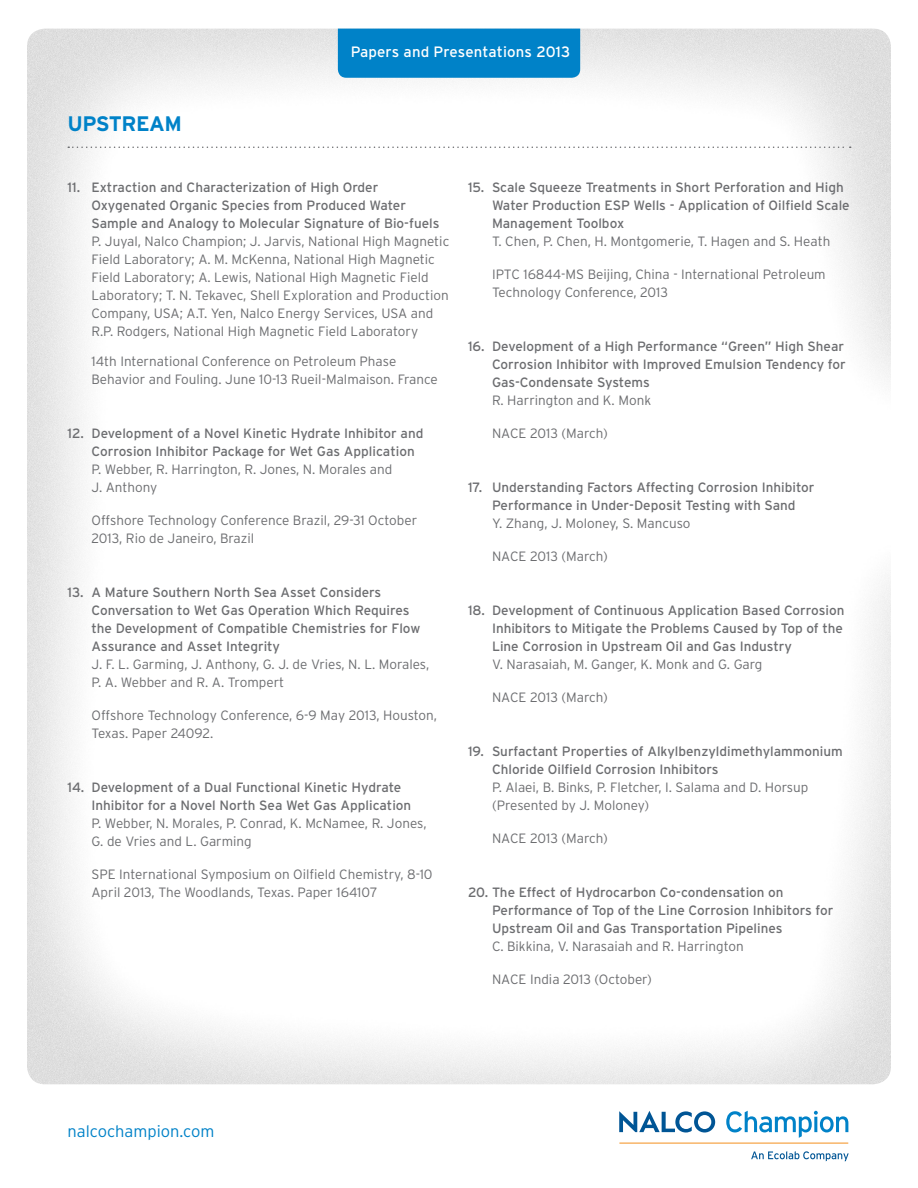
<style>
.page{position:relative;width:918px;height:1188px;background:#fff}
.page>*{position:absolute;margin:0;border:0;box-sizing:border-box;transform-origin:0 0}
.t1{font:700 21px "Interstate";letter-spacing:-.025em;color:#0082c8}
.t2{font:300 16.5px "Interstate";color:#0082c8}
.t3{font:15px "Interstate";letter-spacing:.01em;color:#fff}
.t4{font:300 13.5px/18px "Interstate";color:#6c6d70}
.t5{font:13.5px/18px "Interstate";color:#6c6d70}
</style>
<div class="page">
<img style="left:27px;top:29px;width:864px;height:1055px">
<svg style="left:726px;top:1111px;width:122px;height:27px"></svg>
<svg style="left:619px;top:1111px;width:96px;height:22px"></svg>
<hr style="left:619px;top:1143px;width:229px;height:1px;background:#f4901d">
<svg style="left:751px;top:1151px;width:98px;height:10px"></svg>
<div style="left:338px;top:29px;width:242px;height:49px;background:#0082c8"></div>
<svg style="left:68px;top:147px;width:783px;height:1px"></svg>
<h1 class="t1" style="left:68px;top:111px;width:116px">UPSTREAM</h1>
<p class="t3" style="left:351px;top:43px;width:221px">Papers and Presentations 2013</p>
<p class="t5" style="left:92px;top:178px;width:350px;text-indent:-24px">11. Extraction and Characterization of High Order<br>Oxygenated Organic Species from Produced Water<br>Sample and Analogy to Molecular Signature of Bio-fuels</p>
<p class="t4" style="left:92px;top:232px;width:359px">P. Juyal, Nalco Champion; J. Jarvis, National High Magnetic Field Laboratory; A. M. McKenna, National High Magnetic Field Laboratory; A. Lewis, National High Magnetic Field Laboratory; T. N. Tekavec, Shell Exploration and Production Company, USA; A.T. Yen, Nalco Energy Services, USA and R.P. Rodgers, National High Magnetic Field Laboratory</p>
<p class="t4" style="left:92px;top:352px;width:348px">14th International Conference on Petroleum Phase<br>Behavior and Fouling. June 10-13 Rueil-Malmaison. France</p>
<p class="t5" style="left:92px;top:424px;width:333px;text-indent:-24px">12. Development of a Novel Kinetic Hydrate Inhibitor and<br>Corrosion Inhibitor Package for Wet Gas Application</p>
<p class="t4" style="left:92px;top:460px;width:302px">P. Webber, R. Harrington, R. Jones, N. Morales and<br>J. Anthony</p>
<p class="t4" style="left:92px;top:511px;width:327px">Offshore Technology Conference Brazil, 29-31 October<br>2013, Rio de Janeiro, Brazil</p>
<p class="t5" style="left:92px;top:583px;width:330px;text-indent:-24px">13. A Mature Southern North Sea Asset Considers Conversation to Wet Gas Operation Which Requires the Development of Compatible Chemistries for Flow Assurance and Asset Integrity</p>
<p class="t4" style="left:92px;top:655px;width:339px">J. F. L. Garming, J. Anthony, G. J. de Vries, N. L. Morales,<br>P. A. Webber and R. A. Trompert</p>
<p class="t4" style="left:92px;top:706px;width:347px">Offshore Technology Conference, 6-9 May 2013, Houston,<br>Texas. Paper 24092.</p>
<p class="t5" style="left:92px;top:778px;width:321px;text-indent:-24px">14. Development of a Dual Functional Kinetic Hydrate<br>Inhibitor for a Novel North Sea Wet Gas Application</p>
<p class="t4" style="left:92px;top:814px;width:337px">P. Webber, N. Morales, P. Conrad, K. McNamee, R. Jones,<br>G. de Vries and L. Garming</p>
<p class="t4" style="left:92px;top:865px;width:343px">SPE International Symposium on Oilfield Chemistry, 8-10<br>April 2013, The Woodlands, Texas. Paper 164107</p>
<p class="t5" style="left:492px;top:178px;width:359px;text-indent:-24px">15. Scale Squeeze Treatments in Short Perforation and High<br>Water Production ESP Wells - Application of Oilfield Scale<br>Management Toolbox</p>
<p class="t4" style="left:492px;top:232px;width:340px">T. Chen, P. Chen, H. Montgomerie, T. Hagen and S. Heath</p>
<p class="t4" style="left:492px;top:265px;width:335px">IPTC 16844-MS Beijing, China - International Petroleum<br>Technology Conference, 2013</p>
<p class="t5" style="left:492px;top:337px;width:355px;text-indent:-24px">16. Development of a High Performance “Green” High Shear<br>Corrosion Inhibitor with Improved Emulsion Tendency for<br>Gas-Condensate Systems</p>
<p class="t4" style="left:492px;top:391px;width:161px">R. Harrington and K. Monk</p>
<p class="t4" style="left:492px;top:424px;width:117px">NACE 2013 (March)</p>
<p class="t5" style="left:468px;top:478px;width:348px;text-align:center">17. Understanding Factors Affecting Corrosion Inhibitor<br>Performance in Under-Deposit Testing with Sand</p>
<p class="t4" style="left:492px;top:514px;width:200px">Y. Zhang, J. Moloney, S. Mancuso</p>
<p class="t4" style="left:492px;top:547px;width:117px">NACE 2013 (March)</p>
<p class="t5" style="left:492px;top:601px;width:354px;text-align:justify;text-indent:-24px">18. Development of Continuous Application Based Corrosion Inhibitors to Mitigate the Problems Caused by Top of the Line Corrosion in Upstream Oil and Gas Industry</p>
<p class="t4" style="left:492px;top:655px;width:272px">V. Narasaiah, M. Ganger, K. Monk and G. Garg</p>
<p class="t4" style="left:492px;top:688px;width:117px">NACE 2013 (March)</p>
<p class="t5" style="left:492px;top:742px;width:352px;text-indent:-24px">19. Surfactant Properties of Alkylbenzyldimethylammonium<br>Chloride Oilfield Corrosion Inhibitors</p>
<p class="t4" style="left:492px;top:778px;width:318px">P. Alaei, B. Binks, P. Fletcher, I. Salama and D. Horsup (Presented by J. Moloney)</p>
<p class="t4" style="left:492px;top:829px;width:117px">NACE 2013 (March)</p>
<p class="t5" style="left:492px;top:883px;width:343px;text-indent:-24px">20. The Effect of Hydrocarbon Co-condensation on<br>Performance of Top of the Line Corrosion Inhibitors for<br>Upstream Oil and Gas Transportation Pipelines</p>
<p class="t4" style="left:492px;top:937px;width:253px">C. Bikkina, V. Narasaiah and R. Harrington</p>
<p class="t4" style="left:492px;top:970px;width:162px">NACE India 2013 (October)</p>
<p class="t2" style="left:68px;top:1121px;width:148px">nalcochampion.com</p>
</div>
